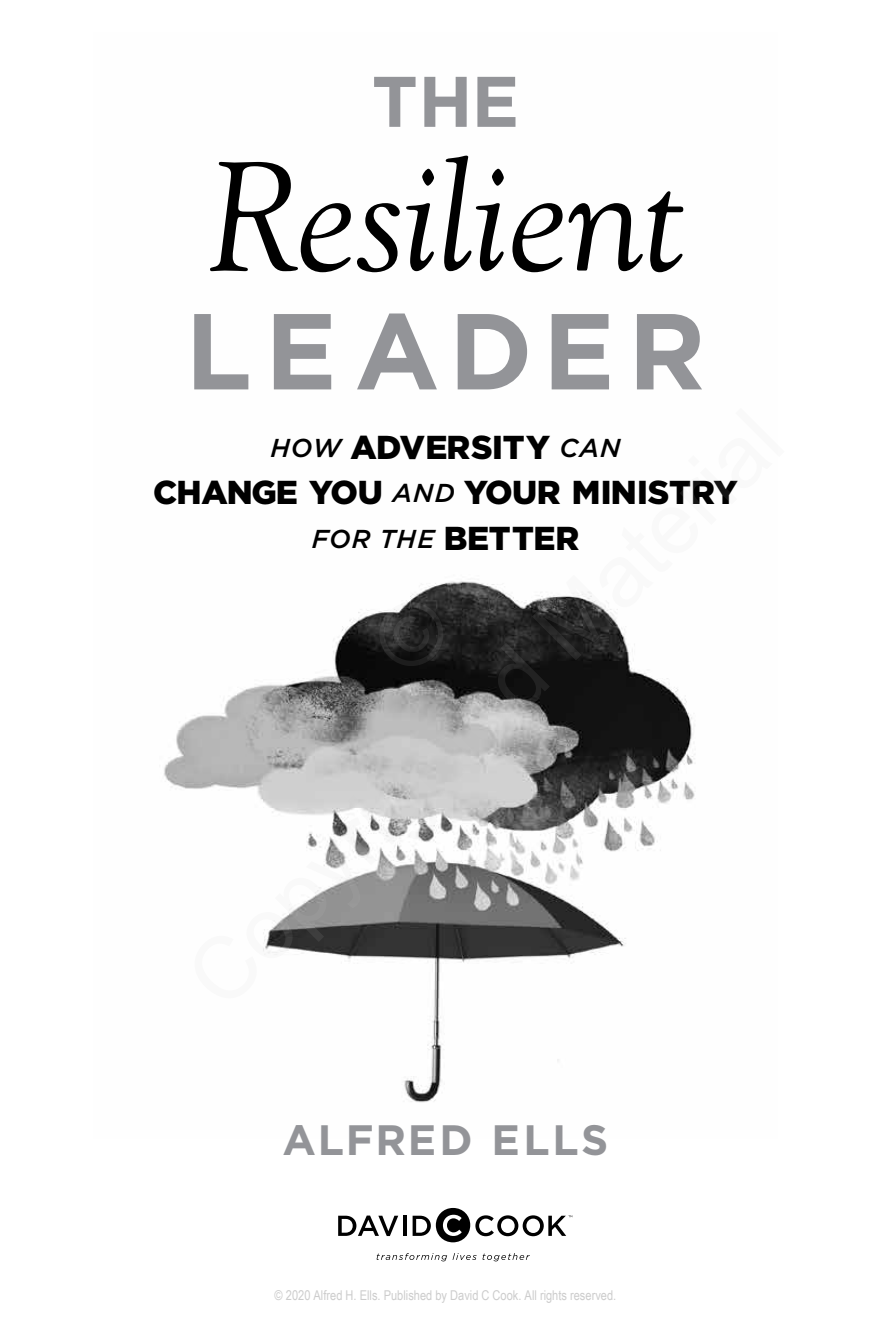
<style>
.page{position:relative;width:891px;height:1337px;background:#fff}
.page>*{position:absolute;margin:0;border:0;box-sizing:border-box;transform-origin:0 0}
.t1{font:italic 154.12px "Goudy";letter-spacing:-.015em;color:#000}
.t2{font:700 107.55px "Gotham";letter-spacing:.12em;color:#939498}
.t3{font:700 71.33px "Gotham";color:#939498}
.t4{font:700 42.52px "Gotham";letter-spacing:.055em;color:#939498}
.t5{font:900 33.07px/45.4px "Gotham";letter-spacing:-.015em;color:#000;text-align:center}
.t6{font:italic 500 25.88px "Gotham";letter-spacing:.035em;color:#000}
.t7{font:13.5px "Arial Narrow";color:#ccc}
.s1{font-weight:500;font-style:italic;font-size:25.88px}
.s2{font-weight:900;font-style:normal;font-size:33.07px}
</style>
<div class="page">
<svg style="left:338px;top:1215px;width:60px;height:21px"></svg>
<hr style="left:403px;top:1215px;width:3px;height:20px;background:#000">
<svg style="left:377px;top:1253px;width:70px;height:8px"></svg>
<svg style="left:453px;top:1253px;width:24px;height:7px"></svg>
<svg style="left:483px;top:1253px;width:47px;height:8px"></svg>
<svg style="left:413px;top:1208px;width:159px;height:34px"></svg>
<img style="left:164px;top:581px;width:531px;height:522px">
<h3 class="t3" style="left:372px;top:54px;width:149px">THE</h3>
<h1 class="t1" style="left:207px;top:124px;width:478px">Resilient</h1>
<h2 class="t2" style="left:185px;top:280px;width:522px">LEADER</h2>
<h3 class="t5" style="left:153px;top:424px;width:586px"><span class="s1">HOW</span> ADVERSITY <span class="s1">CAN<br></span>CHANGE YOU <span class="s1">AND</span> YOUR MINISTRY</h3>
<h3 class="t6" style="left:312px;top:521px;width:269px">FOR THE <span class="s2">BETTER</span></h3>
<h3 class="t4" style="left:283px;top:1111px;width:327px">ALFRED ELLS</h3>
<p class="t7" style="left:275px;top:1285px;width:343px">© 2020 Alfred H. Ells. Published by David C Cook. All rights reserved.</p>
</div>
